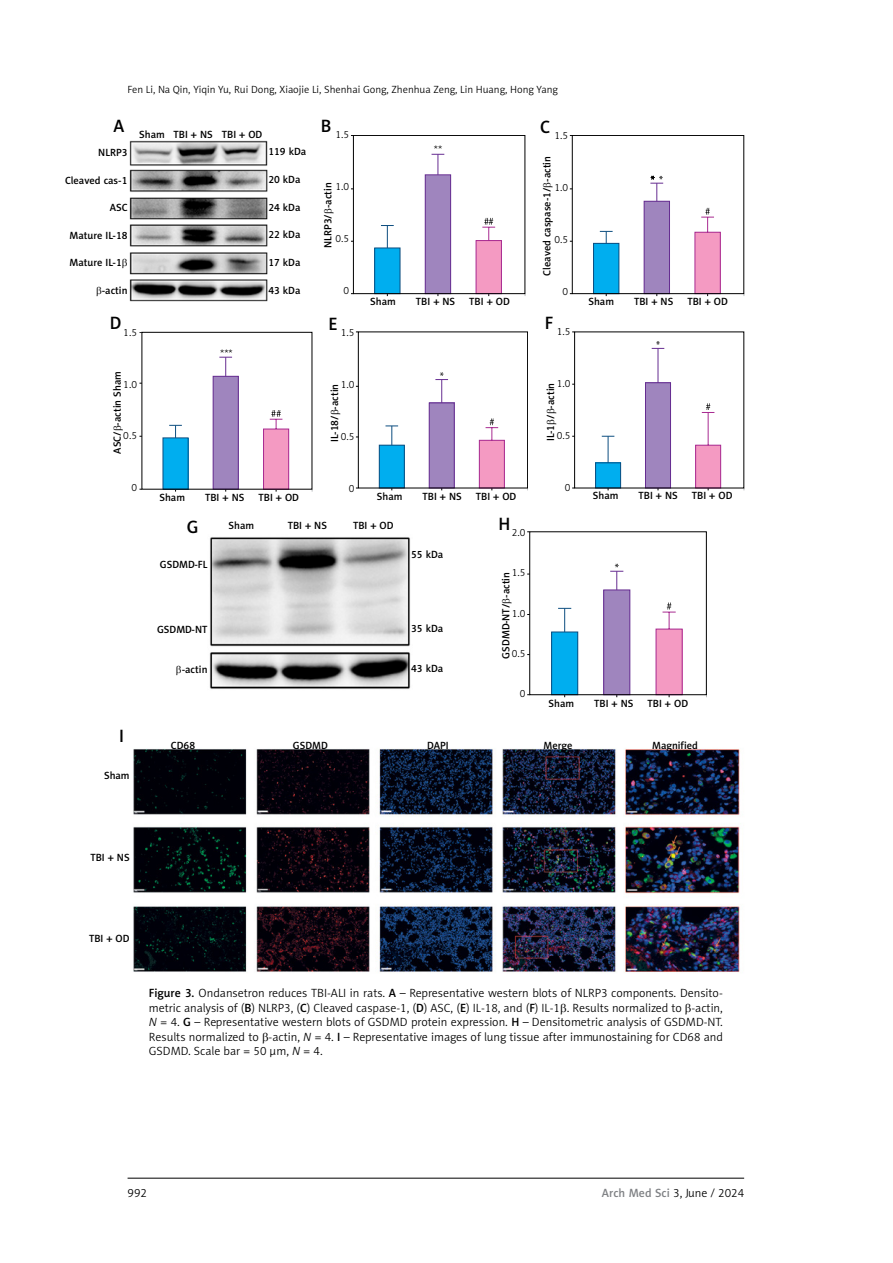
<style>
.page{position:relative;width:893px;height:1263px;background:#fff}
.page>*{position:absolute;margin:0;border:0;box-sizing:border-box;transform-origin:0 0}
.t1{font:18px "Naomi Sans EFN Medium";color:#000}
.t2{font:12px/14.4px "Naomi Sans EFN Light";color:#000;text-align:justify}
.t3{font:10.5px "Naomi Sans EFN Medium";color:#000}
.t4{font:10.5px "Naomi Sans EFN Light";color:#000}
.s1{font-family:"Naomi Sans EFN Medium"}
.s2{font-style:italic}
.s3{font-family:"Naomi Sans EFN Medium";color:#808285}
</style>
<div class="page">
<hr style="left:128px;top:1178px;width:616px;height:1px;background:#000">
<img style="left:129px;top:140px;width:139px;height:161px">
<svg style="left:374px;top:225px;width:26px;height:71px"></svg>
<svg style="left:425px;top:153px;width:26px;height:143px;background:#a991c4"></svg>
<svg style="left:476px;top:218px;width:26px;height:78px"></svg>
<div style="left:353px;top:135px;width:172px;height:159px;border:1px solid #000"></div>
<svg style="left:593px;top:231px;width:26px;height:65px"></svg>
<svg style="left:644px;top:176px;width:26px;height:120px"></svg>
<svg style="left:694px;top:208px;width:27px;height:88px"></svg>
<div style="left:572px;top:135px;width:172px;height:159px;border:1px solid #000"></div>
<svg style="left:163px;top:425px;width:26px;height:67px"></svg>
<svg style="left:213px;top:356px;width:26px;height:136px;background:#a890c3"></svg>
<svg style="left:263px;top:410px;width:26px;height:82px"></svg>
<svg style="left:379px;top:425px;width:26px;height:65px"></svg>
<svg style="left:429px;top:372px;width:26px;height:118px"></svg>
<svg style="left:479px;top:418px;width:26px;height:72px"></svg>
<div style="left:358px;top:332px;width:170px;height:156px;border:1px solid #000"></div>
<svg style="left:595px;top:436px;width:26px;height:54px"></svg>
<svg style="left:645px;top:341px;width:26px;height:149px"></svg>
<svg style="left:695px;top:403px;width:26px;height:87px"></svg>
<img style="left:209px;top:537px;width:202px;height:152px">
<svg style="left:551px;top:608px;width:27px;height:89px"></svg>
<svg style="left:603px;top:564px;width:27px;height:133px"></svg>
<svg style="left:656px;top:602px;width:27px;height:95px"></svg>
<div style="left:529px;top:531px;width:178px;height:164px;border:1px solid #000"></div>
<img style="left:133px;top:748px;width:607px;height:225px">
<div style="left:446px;top:361px;width:17px;height:16px;background:#fff"></div>
<p class="t4" style="left:128px;top:83px;width:432px">Fen Li, Na Qin, Yiqin Yu, Rui Dong, Xiaojie Li, Shenhai Gong, Zhenhua Zeng, Lin Huang, Hong Yang</p>
<h1 class="t1" style="left:321px;top:115px;width:12px">B</h1>
<h1 class="t1" style="left:114px;top:116px;width:12px">A</h1>
<h1 class="t1" style="left:540px;top:116px;width:12px">C</h1>
<p class="t4" style="left:336px;top:129px;width:15px">1.5</p>
<p class="t3" style="left:139px;top:128px;width:125px">Sham TBI + NS TBI + OD</p>
<p class="t4" style="left:555px;top:130px;width:15px">1.5</p>
<p class="t3" style="left:98px;top:146px;width:31px">NLRP3</p>
<p class="t3" style="left:65px;top:174px;width:64px">Cleaved cas-1</p>
<p class="t3" style="left:110px;top:201px;width:19px">ASC</p>
<p class="t3" style="left:69px;top:229px;width:60px">Mature IL-18</p>
<p class="t3" style="left:69px;top:256px;width:54px">Mature IL-1</p>
<p class="t3" style="left:102px;top:284px;width:27px">-actin</p>
<h1 class="t1" style="left:110px;top:312px;width:13px">D</h1>
<p class="t4" style="left:123px;top:326px;width:15px">1.5</p>
<p class="t3" style="left:111px;top:454px;width:84px;rotate:-90deg">ASC/ -actin Sham</p>
<p class="t4" style="left:123px;top:378px;width:15px">1.0</p>
<p class="t4" style="left:123px;top:430px;width:15px">0.5</p>
<p class="t4" style="left:131px;top:482px;width:7px">0</p>
<h1 class="t1" style="left:119px;top:725px;width:6px">I</h1>
<p class="t3" style="left:104px;top:769px;width:27px">Sham</p>
<p class="t4" style="left:220px;top:347px;width:14px">***</p>
<p class="t3" style="left:268px;top:145px;width:39px">119 kDa</p>
<p class="t3" style="left:268px;top:173px;width:34px">20 kDa</p>
<p class="t3" style="left:268px;top:201px;width:34px">24 kDa</p>
<p class="t3" style="left:268px;top:229px;width:34px">22 kDa</p>
<p class="t3" style="left:268px;top:256px;width:34px">17 kDa</p>
<p class="t3" style="left:268px;top:284px;width:34px">43 kDa</p>
<p class="t4" style="left:434px;top:144px;width:10px">**</p>
<p class="t3" style="left:322px;top:248px;width:67px;rotate:-90deg">NLRP3/ -actin</p>
<p class="t4" style="left:336px;top:181px;width:15px">1.0</p>
<p class="t4" style="left:336px;top:233px;width:15px">0.5</p>
<p class="t3" style="left:541px;top:276px;width:121px;rotate:-90deg">Cleaved caspase-1/ -actin</p>
<p class="t4" style="left:555px;top:182px;width:15px">1.0</p>
<p class="t4" style="left:555px;top:233px;width:15px">0.5</p>
<p class="t4" style="left:344px;top:285px;width:7px">0</p>
<p class="t4" style="left:563px;top:285px;width:7px">0</p>
<p class="t3" style="left:370px;top:296px;width:27px">Sham</p>
<p class="t3" style="left:416px;top:296px;width:41px">TBI + NS</p>
<p class="t3" style="left:469px;top:296px;width:42px">TBI + OD</p>
<h1 class="t1" style="left:328px;top:313px;width:11px">E</h1>
<h1 class="t1" style="left:545px;top:312px;width:10px">F</h1>
<p class="t4" style="left:557px;top:326px;width:15px">1.5</p>
<p class="t4" style="left:341px;top:326px;width:15px">1.5</p>
<p class="t4" style="left:557px;top:378px;width:15px">1.0</p>
<p class="t4" style="left:341px;top:378px;width:15px">1.0</p>
<p class="t3" style="left:328px;top:442px;width:60px;rotate:-90deg">IL-18/ -actin</p>
<p class="t3" style="left:544px;top:441px;width:60px;rotate:-90deg">IL-1 / -actin</p>
<p class="t4" style="left:557px;top:429px;width:15px">0.5</p>
<p class="t4" style="left:341px;top:430px;width:15px">0.5</p>
<p class="t3" style="left:588px;top:296px;width:27px">Sham</p>
<p class="t3" style="left:634px;top:296px;width:41px">TBI + NS</p>
<p class="t3" style="left:687px;top:296px;width:42px">TBI + OD</p>
<p class="t4" style="left:565px;top:481px;width:7px">0</p>
<p class="t4" style="left:349px;top:482px;width:7px">0</p>
<p class="t3" style="left:159px;top:491px;width:27px">Sham</p>
<p class="t3" style="left:205px;top:491px;width:41px">TBI + NS</p>
<p class="t3" style="left:258px;top:491px;width:42px">TBI + OD</p>
<p class="t3" style="left:377px;top:490px;width:27px">Sham</p>
<p class="t3" style="left:423px;top:490px;width:41px">TBI + NS</p>
<p class="t3" style="left:476px;top:490px;width:42px">TBI + OD</p>
<p class="t3" style="left:593px;top:489px;width:27px">Sham</p>
<p class="t3" style="left:639px;top:489px;width:41px">TBI + NS</p>
<p class="t3" style="left:692px;top:489px;width:42px">TBI + OD</p>
<h1 class="t1" style="left:187px;top:516px;width:13px">G</h1>
<p class="t3" style="left:160px;top:558px;width:49px">GSDMD-FL</p>
<p class="t3" style="left:229px;top:519px;width:27px">Sham</p>
<p class="t3" style="left:288px;top:519px;width:41px">TBI + NS</p>
<p class="t3" style="left:353px;top:519px;width:42px">TBI + OD</p>
<p class="t3" style="left:411px;top:548px;width:34px">55 kDa</p>
<p class="t3" style="left:157px;top:623px;width:52px">GSDMD-NT</p>
<p class="t3" style="left:182px;top:663px;width:27px">-actin</p>
<p class="t3" style="left:411px;top:622px;width:34px">35 kDa</p>
<p class="t3" style="left:411px;top:662px;width:34px">43 kDa</p>
<h1 class="t1" style="left:498px;top:513px;width:13px">H</h1>
<p class="t4" style="left:512px;top:527px;width:15px">2.0</p>
<p class="t4" style="left:512px;top:567px;width:15px">1.5</p>
<p class="t4" style="left:512px;top:607px;width:15px">1.0</p>
<p class="t4" style="left:512px;top:647px;width:15px">0.5</p>
<p class="t4" style="left:520px;top:687px;width:7px">0</p>
<p class="t3" style="left:499px;top:659px;width:88px;rotate:-90deg">GSDMD-NT/ -actin</p>
<p class="t3" style="left:548px;top:697px;width:27px">Sham</p>
<p class="t3" style="left:594px;top:697px;width:41px">TBI + NS</p>
<p class="t3" style="left:648px;top:697px;width:42px">TBI + OD</p>
<p class="t3" style="left:171px;top:739px;width:26px">CD68</p>
<p class="t3" style="left:293px;top:739px;width:37px">GSDMD</p>
<p class="t3" style="left:427px;top:739px;width:23px">DAPI</p>
<p class="t3" style="left:544px;top:739px;width:30px">Merge</p>
<p class="t3" style="left:652px;top:739px;width:47px">Magnified</p>
<p class="t3" style="left:90px;top:851px;width:41px">TBI + NS</p>
<p class="t3" style="left:89px;top:932px;width:42px">TBI + OD</p>
<p class="t2" style="left:149px;top:986px;width:576px"><span class="s1">Figure 3.</span> Ondansetron reduces TBI-ALI in rats. <span class="s1">A</span> – Representative western blots of NLRP3 components. Densito&shy;metric analysis of (<span class="s1">B</span>) NLRP3, (<span class="s1">C</span>) Cleaved caspase-1, (<span class="s1">D</span>) ASC, (<span class="s1">E</span>) IL-18, and (<span class="s1">F</span>) IL-1 . Results normalized to -actin, <span class="s2">N</span> = 4. <span class="s1">G</span> – Representative western blots of GSDMD protein expression. <span class="s1">H</span> – Densitometric analysis of GSDMD-NT.<br>Results normalized to -actin, <span class="s2">N</span> = 4. <span class="s1">I</span> – Representative images of lung tissue after immunostaining for CD68 and GSDMD. Scale bar = 50 μm, <span class="s2">N</span> = 4.</p>
<p class="t2" style="left:128px;top:1186px;width:21px">992</p>
<p class="t2" style="left:602px;top:1186px;width:144px"><span class="s3">Arch Med Sci</span> 3, June / 2024</p>
</div>
